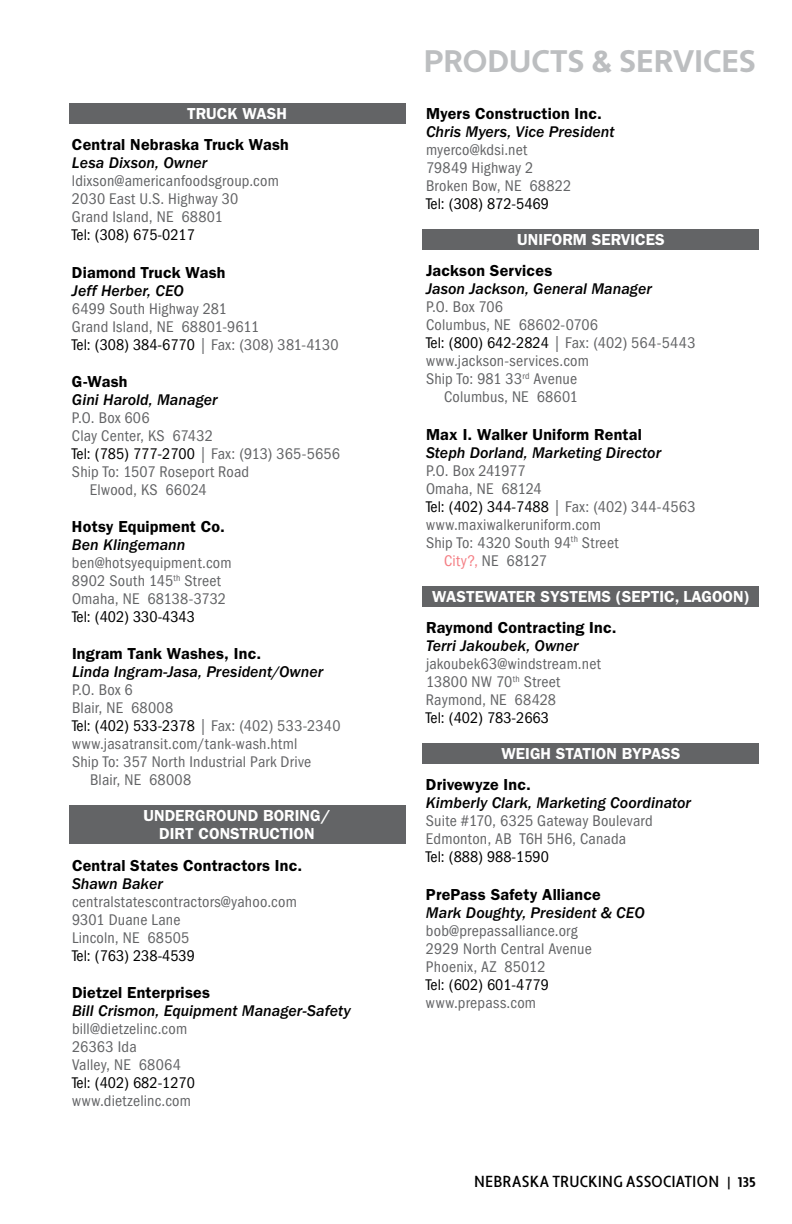
<style>
.page{position:relative;width:792px;height:1224px;background:#fff}
.page>*{position:absolute;margin:0;border:0;box-sizing:border-box;transform-origin:0 0}
.t1{font:700 31.2px "Apertura";color:#bcbec0}
.t2{font:condensed 16px/18px "ITC Franklin Gothic Std";letter-spacing:.015em;color:#636466}
.t3{font:16px "ITC Franklin Gothic Std Med It";color:#000}
.t4{font:600 16px "ITC Franklin Gothic Std";letter-spacing:.015em;color:#000}
.t5{font:condensed 16px "ITC Franklin Gothic Std";color:#000}
.t6{font:600 16px/18px "ITC Franklin Gothic Std";color:#fff;text-align:center}
.t7{font:500 condensed 16px "Apertura";letter-spacing:.015em;color:#000}
.t8{font:condensed 16px "ITC Franklin Gothic Std";letter-spacing:-.015em;color:#636466}
.s1{color:#000}
.s2{color:#f47d83}
.s3{font-size:14px}
.s4{font-weight:700;font-size:14px}
</style>
<div class="page">
<div style="left:69px;top:103px;width:336px;height:21px;background:#636466"></div>
<div style="left:69px;top:806px;width:336px;height:38px;background:#636466"></div>
<div style="left:423px;top:229px;width:336px;height:21px;background:#636466"></div>
<div style="left:423px;top:586px;width:336px;height:21px;background:#636466"></div>
<div style="left:423px;top:743px;width:336px;height:21px;background:#636466"></div>
<p class="t6" style="left:187px;top:105px;width:101px">TRUCK WASH</p>
<p class="t4" style="left:72px;top:135px;width:218px">Central Nebraska Truck Wash</p>
<p class="t3" style="left:72px;top:154px;width:137px">Lesa Dixson, Owner</p>
<p class="t2" style="left:72px;top:172px;width:208px">ldixson@americanfoodsgroup.com<br>2030 East U.S. Highway 30<br>Grand Island, NE 68801</p>
<p class="t5" style="left:72px;top:226px;width:125px">Tel: (308) 675-0217</p>
<p class="t4" style="left:72px;top:263px;width:155px">Diamond Truck Wash</p>
<p class="t3" style="left:72px;top:281px;width:113px">Jeff Herber, CEO</p>
<p class="t2" style="left:72px;top:299px;width:268px">6499 South Highway 281<br>Grand Island, NE 68801-9611<br><span class="s1">Tel: (308) 384-6770</span> | Fax: (308) 381-4130</p>
<p class="t4" style="left:72px;top:372px;width:57px">G-Wash</p>
<p class="t3" style="left:72px;top:391px;width:147px">Gini Harold, Manager</p>
<p class="t2" style="left:72px;top:409px;width:79px">P.O. Box 606</p>
<p class="t2" style="left:72px;top:427px;width:142px">Clay Center, KS 67432</p>
<p class="t2" style="left:72px;top:445px;width:270px"><span class="s1">Tel: (785) 777-2700</span> | Fax: (913) 365-5656</p>
<p class="t2" style="left:72px;top:463px;width:179px">Ship To: 1507 Roseport Road</p>
<p class="t2" style="left:90px;top:481px;width:118px">Elwood, KS 66024</p>
<p class="t4" style="left:72px;top:517px;width:155px">Hotsy Equipment Co.</p>
<p class="t3" style="left:72px;top:536px;width:115px">Ben Klingemann</p>
<p class="t2" style="left:72px;top:554px;width:161px">ben@hotsyequipment.com<br>8902 South 145<sup>th</sup> Street<br>Omaha, NE 68138-3732</p>
<p class="t5" style="left:72px;top:608px;width:125px">Tel: (402) 330-4343</p>
<p class="t4" style="left:72px;top:644px;width:191px">Ingram Tank Washes, Inc.</p>
<p class="t3" style="left:72px;top:663px;width:253px">Linda Ingram-Jasa, President/Owner</p>
<p class="t2" style="left:72px;top:681px;width:62px">P.O. Box 6</p>
<p class="t2" style="left:72px;top:699px;width:103px">Blair, NE 68008</p>
<p class="t2" style="left:72px;top:717px;width:270px"><span class="s1">Tel: (402) 533-2378</span> | Fax: (402) 533-2340</p>
<p class="t2" style="left:72px;top:735px;width:227px">www.jasatransit.com/tank-wash.html</p>
<p class="t2" style="left:72px;top:753px;width:241px">Ship To: 357 North Industrial Park Drive</p>
<p class="t2" style="left:90px;top:771px;width:103px">Blair, NE 68008</p>
<p class="t6" style="left:144px;top:807px;width:188px">UNDERGROUND BORING/<br>DIRT CONSTRUCTION</p>
<p class="t4" style="left:72px;top:856px;width:232px">Central States Contractors Inc.</p>
<p class="t3" style="left:72px;top:874px;width:92px">Shawn Baker</p>
<p class="t2" style="left:72px;top:893px;width:226px">centralstatescontractors@yahoo.com<br>9301 Duane Lane<br>Lincoln, NE 68505</p>
<p class="t5" style="left:72px;top:946px;width:125px">Tel: (763) 238-4539</p>
<p class="t4" style="left:72px;top:983px;width:140px">Dietzel Enterprises</p>
<p class="t3" style="left:72px;top:1002px;width:280px">Bill Crismon, Equipment Manager-Safety</p>
<p class="t2" style="left:72px;top:1020px;width:117px">bill@dietzelinc.com<br>26363 Ida<br>Valley, NE 68064</p>
<p class="t5" style="left:72px;top:1074px;width:125px">Tel: (402) 682-1270</p>
<p class="t2" style="left:72px;top:1092px;width:120px">www.dietzelinc.com</p>
<h1 class="t1" style="left:424px;top:43px;width:334px">PRODUCTS &amp; SERVICES</h1>
<p class="t4" style="left:426px;top:104px;width:177px">Myers Construction Inc.</p>
<p class="t3" style="left:426px;top:123px;width:190px">Chris Myers, Vice President</p>
<p class="t2" style="left:426px;top:141px;width:147px">myerco@kdsi.net<br>79849 Highway 2<br>Broken Bow, NE 68822</p>
<p class="t5" style="left:426px;top:195px;width:125px">Tel: (308) 872-5469</p>
<p class="t6" style="left:517px;top:231px;width:149px">UNIFORM SERVICES</p>
<p class="t4" style="left:426px;top:261px;width:128px">Jackson Services</p>
<p class="t3" style="left:426px;top:280px;width:227px">Jason Jackson, General Manager</p>
<p class="t2" style="left:426px;top:298px;width:79px">P.O. Box 706</p>
<p class="t2" style="left:426px;top:316px;width:174px">Columbus, NE 68602-0706</p>
<p class="t2" style="left:426px;top:334px;width:271px"><span class="s1">Tel: (800) 642-2824</span> | Fax: (402) 564-5443</p>
<p class="t2" style="left:426px;top:352px;width:164px">www.jackson-services.com</p>
<p class="t2" style="left:426px;top:370px;width:153px">Ship To: 981 33<sup>rd</sup> Avenue</p>
<p class="t2" style="left:444px;top:388px;width:136px">Columbus, NE 68601</p>
<p class="t4" style="left:426px;top:425px;width:217px">Max I. Walker Uniform Rental</p>
<p class="t3" style="left:426px;top:443px;width:237px">Steph Dorland, Marketing Director</p>
<p class="t8" style="left:426px;top:461px;width:101px">P.O. Box 241977</p>
<p class="t2" style="left:426px;top:479px;width:117px">Omaha, NE 68124</p>
<p class="t2" style="left:426px;top:497px;width:271px"><span class="s1">Tel: (402) 344-7488</span> | Fax: (402) 344-4563</p>
<p class="t2" style="left:426px;top:515px;width:177px">www.maxiwalkeruniform.com</p>
<p class="t2" style="left:426px;top:533px;width:194px">Ship To: 4320 South 94<sup>th</sup> Street</p>
<p class="t2" style="left:444px;top:551px;width:105px"><span class="s2">City?,</span> NE 68127</p>
<p class="t6" style="left:432px;top:587px;width:319px">WASTEWATER SYSTEMS (SEPTIC, LAGOON)</p>
<p class="t4" style="left:426px;top:618px;width:192px">Raymond Contracting Inc.</p>
<p class="t3" style="left:426px;top:637px;width:154px">Terri Jakoubek, Owner</p>
<p class="t2" style="left:426px;top:655px;width:176px">jakoubek63@windstream.net<br>13800 NW 70<sup>th</sup> Street<br>Raymond, NE 68428</p>
<p class="t5" style="left:426px;top:709px;width:125px">Tel: (402) 783-2663</p>
<p class="t6" style="left:502px;top:745px;width:180px">WEIGH STATION BYPASS</p>
<p class="t4" style="left:426px;top:776px;width:106px">Drivewyze Inc.</p>
<p class="t3" style="left:426px;top:794px;width:267px">Kimberly Clark, Marketing Coordinator</p>
<p class="t2" style="left:426px;top:812px;width:228px">Suite #170, 6325 Gateway Boulevard<br>Edmonton, AB T6H 5H6, Canada</p>
<p class="t5" style="left:426px;top:848px;width:125px">Tel: (888) 988-1590</p>
<p class="t4" style="left:426px;top:885px;width:176px">PrePass Safety Alliance</p>
<p class="t3" style="left:426px;top:903px;width:220px">Mark Doughty, President &amp; CEO</p>
<p class="t2" style="left:426px;top:922px;width:167px">bob@prepassalliance.org<br>2929 North Central Avenue<br>Phoenix, AZ 85012</p>
<p class="t5" style="left:426px;top:975px;width:125px">Tel: (602) 601-4779</p>
<p class="t2" style="left:426px;top:994px;width:112px">www.prepass.com</p>
<p class="t7" style="left:474px;top:1172px;width:283px">NEBRASKA TRUCKING ASSOCIATION <span class="s3">|</span> <span class="s4">135</span></p>
</div>
